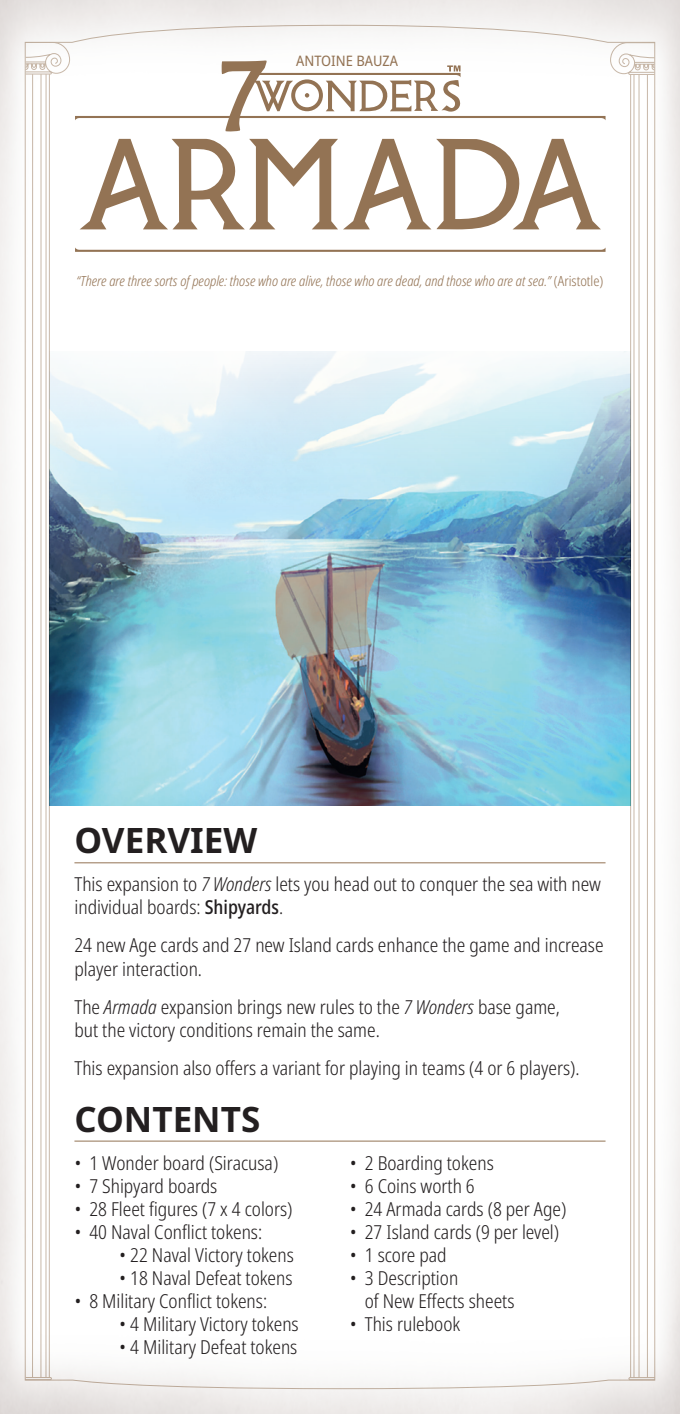
<style>
.page{position:relative;width:680px;height:1414px;background:#fff}
.page>*{position:absolute;margin:0;border:0;box-sizing:border-box;transform-origin:0 0}
.t1{font:700 35px "Noto Sans";color:#231f20}
.PARAGRAPH___RETRAIT{font:300 condensed 19.25px/23.1px "Noto Sans";color:#231f20}
.SUB-LISTE{font:300 condensed 19.25px "Noto Sans";color:#231f20}
.ANTOINE_BAUZA{font:semi-condensed 14.35px "Noto Sans";color:#937354}
.CITATION{font:italic 300 condensed 14px "Noto Sans";color:#937354}
.s1{font-style:normal}
.s2{font-style:italic}
.s3{font-weight:500}
</style>
<div class="page">
<img style="left:0;top:0;width:680px;height:1414px">
<img style="left:50px;top:352px;width:580px;height:453px">
<hr style="left:74px;top:862px;width:531px;height:1px;background:#937354">
<hr style="left:74px;top:1140px;width:531px;height:1px;background:#937354">
<svg style="left:75px;top:60px;width:530px;height:192px"></svg>
<p class="ANTOINE_BAUZA" style="left:296px;top:51px;width:103px">ANTOINE BAUZA</p>
<p class="CITATION" style="left:77px;top:271px;width:528px">“There are three sorts of people: those who are alive, those who are dead, and those who are at sea.” <span class="s1">(Aristotle)</span></p>
<h1 class="t1" style="left:74px;top:816px;width:184px">OVERVIEW</h1>
<p class="PARAGRAPH___RETRAIT" style="left:74px;top:873px;width:528px">This expansion to <span class="s2">7 Wonders</span> lets you head out to conquer the sea with new individual boards: <span class="s3">Shipyards</span>.</p>
<p class="PARAGRAPH___RETRAIT" style="left:74px;top:934px;width:530px">24 new Age cards and 27 new Island cards enhance the game and increase player interaction.</p>
<p class="PARAGRAPH___RETRAIT" style="left:74px;top:995px;width:487px">The <span class="s2">Armada</span> expansion brings new rules to the <span class="s2">7 Wonders</span> base game, but the victory conditions remain the same.</p>
<p class="PARAGRAPH___RETRAIT" style="left:74px;top:1056px;width:506px">This expansion also offers a variant for playing in teams (4 or 6 players).</p>
<h1 class="t1" style="left:74px;top:1094px;width:187px">CONTENTS</h1>
<p class="PARAGRAPH___RETRAIT" style="left:74px;top:1151px;width:205px">• 1 Wonder board (Siracusa)</p>
<p class="PARAGRAPH___RETRAIT" style="left:74px;top:1174px;width:144px">• 7 Shipyard boards</p>
<p class="PARAGRAPH___RETRAIT" style="left:74px;top:1198px;width:220px">• 28 Fleet figures (7 x 4 colors)</p>
<p class="PARAGRAPH___RETRAIT" style="left:74px;top:1221px;width:189px">• 40 Naval Conflict tokens:</p>
<p class="SUB-LISTE" style="left:119px;top:1241px;width:176px">• 22 Naval Victory tokens</p>
<p class="SUB-LISTE" style="left:119px;top:1264px;width:175px">• 18 Naval Defeat tokens</p>
<p class="PARAGRAPH___RETRAIT" style="left:74px;top:1290px;width:194px">• 8 Military Conflict tokens:</p>
<p class="SUB-LISTE" style="left:119px;top:1311px;width:181px">• 4 Military Victory tokens</p>
<p class="SUB-LISTE" style="left:119px;top:1334px;width:180px">• 4 Military Defeat tokens</p>
<p class="PARAGRAPH___RETRAIT" style="left:350px;top:1151px;width:145px">• 2 Boarding tokens</p>
<p class="PARAGRAPH___RETRAIT" style="left:350px;top:1174px;width:126px">• 6 Coins worth 6</p>
<p class="PARAGRAPH___RETRAIT" style="left:350px;top:1198px;width:218px">• 24 Armada cards (8 per Age)</p>
<p class="PARAGRAPH___RETRAIT" style="left:350px;top:1221px;width:211px">• 27 Island cards (9 per level)</p>
<p class="PARAGRAPH___RETRAIT" style="left:350px;top:1244px;width:98px">• 1 score pad</p>
<p class="PARAGRAPH___RETRAIT" style="left:365px;top:1267px;width:151px;text-indent:-15px">• 3 Description<br>of New Effects sheets</p>
<p class="PARAGRAPH___RETRAIT" style="left:350px;top:1313px;width:112px">• This rulebook</p>
</div>
